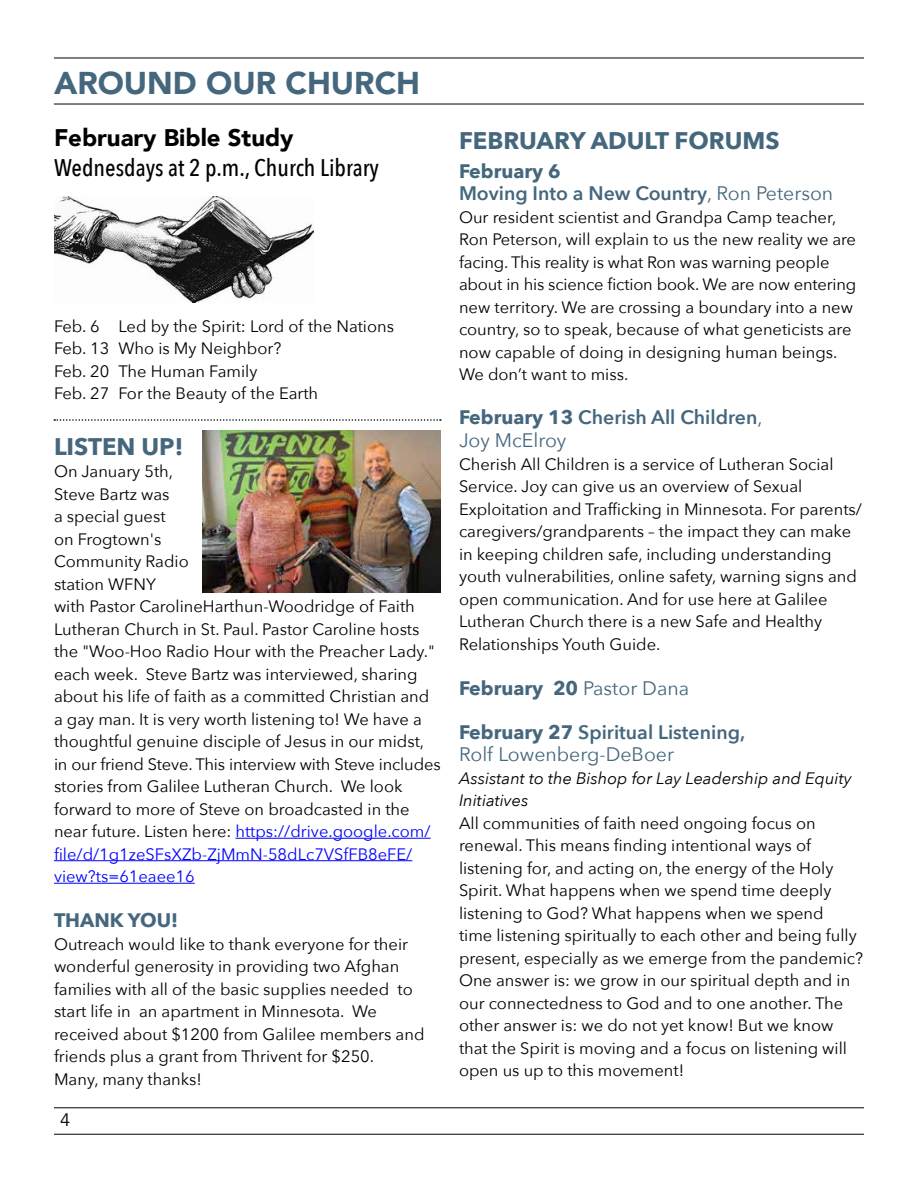
<style>
.page{position:relative;width:918px;height:1188px;background:#fff}
.page>*{position:absolute;margin:0;border:0;box-sizing:border-box;transform-origin:0 0}
.t1{font:900 31.5px "Avenir";color:#45677d}
.t2{font:500 24px "Avenir Next Condensed";color:#000}
.t3{font:700 24px "Avenir Next";color:#45677d}
.t4{font:900 24px "Avenir";color:#000}
.t5{font:600 19.5px/22.5px "Avenir Next";color:#45677d}
.t6{font:19.5px/22.5px "Avenir Next";color:#45677d}
.t7{font:700 19.5px "Avenir Next";color:#45677d}
.t8{font:18px "Avenir";color:#000}
.t9{font:16.5px/22.5px "Avenir Next";color:#000}
.t10{font:italic 16.5px/22.5px "Avenir Next";color:#000}
.s1{color:#00f}
.s2{font-weight:700}
.s3{font-weight:400}
.s4{font-weight:600}
</style>
<div class="page">
<hr style="left:54px;top:1134px;width:810px;height:1px;background:#000">
<hr style="left:54px;top:1107px;width:810px;height:1px;background:#000">
<img style="left:55px;top:197px;width:258px;height:105px">
<svg style="left:54px;top:419px;width:387px;height:2px"></svg>
<hr style="left:54px;top:58px;width:810px;height:1px;background:#000">
<hr style="left:54px;top:104px;width:810px;height:1px;background:#000">
<hr style="left:236px;top:838px;width:195px;height:1px;background:#00f">
<hr style="left:54px;top:860px;width:358px;height:1px;background:#00f">
<hr style="left:54px;top:883px;width:141px;height:1px;background:#00f">
<img style="left:202px;top:430px;width:239px;height:162px">
<h1 class="t1" style="left:54px;top:56px;width:368px">AROUND OUR CHURCH</h1>
<h2 class="t4" style="left:54px;top:117px;width:241px">February Bible Study</h2>
<h2 class="t2" style="left:54px;top:153px;width:327px">Wednesdays at 2 p.m., Church Library</h2>
<p class="t9" style="left:54px;top:314px;width:342px">Feb. 6 Led by the Spirit: Lord of the Nations<br>Feb. 13 Who is My Neighbor?<br>Feb. 20 The Human Family<br>Feb. 27 For the Beauty of the Earth</p>
<h2 class="t3" style="left:54px;top:425px;width:131px">LISTEN UP!</h2>
<p class="t9" style="left:54px;top:459px;width:388px">On January 5th,<br>Steve Bartz was<br>a special guest<br>on Frogtown's<br>Community Radio<br>station WFNY<br>with Pastor CarolineHarthun-Woodridge of Faith Lutheran Church in St. Paul. Pastor Caroline hosts the "Woo-Hoo Radio Hour with the Preacher Lady." each week. Steve Bartz was interviewed, sharing about his life of faith as a committed Christian and a gay man. It is very worth listening to! We have a thoughtful genuine disciple of Jesus in our midst, in our friend Steve. This interview with Steve includes stories from Galilee Lutheran Church. We look forward to more of Steve on broadcasted in the near future. Listen here: <span class="s1">https://drive.google.com/ file/d/1g1zeSFsXZb-ZjMmN-58dLc7VSfFB8eFE/ view?ts=61eaee16</span></p>
<p class="t7" style="left:54px;top:903px;width:126px">THANK YOU!</p>
<p class="t9" style="left:54px;top:932px;width:372px">Outreach would like to thank everyone for their wonderful generosity in providing two Afghan families with all of the basic supplies needed to start life in an apartment in Minnesota. We received about $1200 from Galilee members and friends plus a grant from Thrivent for $250.<br>Many, many thanks!</p>
<p class="t8" style="left:60px;top:1109px;width:12px">4</p>
<h2 class="t3" style="left:459px;top:119px;width:322px">FEBRUARY ADULT FORUMS</h2>
<p class="t5" style="left:459px;top:159px;width:376px"><span class="s2">February 6<br></span>Moving Into a New Country<span class="s3">, Ron Peterson</span></p>
<p class="t9" style="left:459px;top:205px;width:399px">Our resident scientist and Grandpa Camp teacher, Ron Peterson, will explain to us the new reality we are facing. This reality is what Ron was warning people about in his science fiction book. We are now entering new territory. We are crossing a boundary into a new country, so to speak, because of what geneticists are now capable of doing in designing human beings.<br>We don’t want to miss.</p>
<p class="t5" style="left:459px;top:405px;width:305px;line-height:23.4px"><span class="s2">February 13</span> Cherish All Children<span class="s3">,<br>Joy McElroy</span></p>
<p class="t9" style="left:459px;top:452px;width:405px">Cherish All Children is a service of Lutheran Social Service. Joy can give us an overview of Sexual Exploitation and Trafficking in Minnesota. For parents/ caregivers/grandparents – the impact they can make in keeping children safe, including understanding youth vulnerabilities, online safety, warning signs and open communication. And for use here at Galilee Lutheran Church there is a new Safe and Healthy Relationships Youth Guide.</p>
<p class="t7" style="left:459px;top:672px;width:232px">February 20 <span class="s3">Pastor Dana</span></p>
<p class="t6" style="left:459px;top:720px;width:288px"><span class="s2">February 27</span> <span class="s4">Spiritual Listening,<br></span>Rolf Lowenberg-DeBoer</p>
<p class="t10" style="left:459px;top:766px;width:394px">Assistant to the Bishop for Lay Leadership and Equity<br>Initiatives</p>
<p class="t9" style="left:459px;top:811px;width:406px">All communities of faith need ongoing focus on renewal. This means finding intentional ways of listening for, and acting on, the energy of the Holy Spirit. What happens when we spend time deeply listening to God? What happens when we spend<br>time listening spiritually to each other and being fully present, especially as we emerge from the pandemic?<br>One answer is: we grow in our spiritual depth and in our connectedness to God and to one another. The other answer is: we do not yet know! But we know that the Spirit is moving and a focus on listening will open us up to this movement!</p>
</div>
